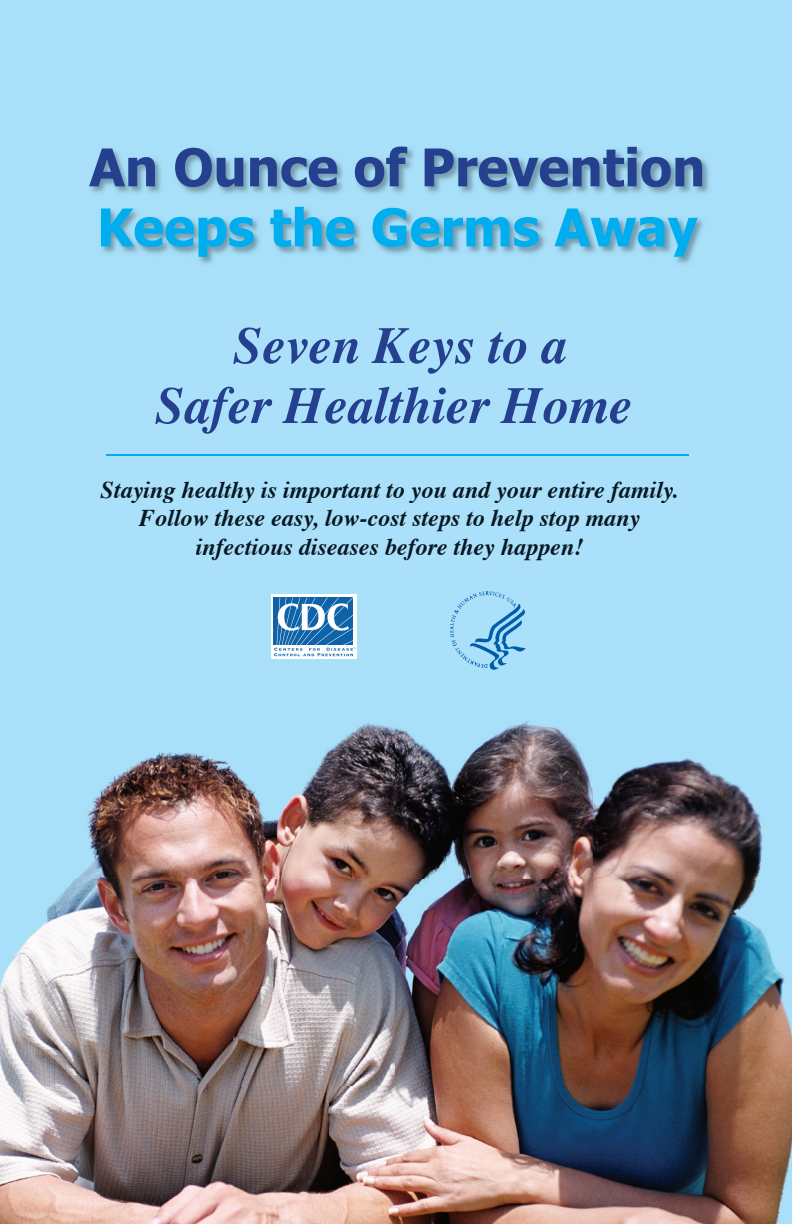
<style>
.page{position:relative;width:792px;height:1224px;background:#aae0f9}
.page>*{position:absolute;margin:0;border:0;box-sizing:border-box;transform-origin:0 0}
.t1{font:italic 700 52px/60px "Times";color:#25408f;text-align:center}
.t2{font:700 52px "Tahoma";color:#25408f}
.t3{font:700 52px "Tahoma";color:#00aeef}
.t4{font:italic 700 24px/28.8px "Times";color:#071822;text-align:center}
</style>
<div class="page">
<img style="left:0;top:721px;width:792px;height:503px">
<img style="left:91px;top:148px;width:618px;height:116px">
<svg style="left:450px;top:591px;width:76px;height:79px"></svg>
<hr style="left:107px;top:454px;width:582px;height:2px;background:#00aeef">
<svg style="left:271px;top:594px;width:85px;height:65px"></svg>
<svg style="left:274px;top:597px;width:82px;height:59px;background:#6b9ec9"></svg>
<h1 class="t2" style="left:89px;top:134px;width:618px">An Ounce of Prevention</h1>
<h1 class="t3" style="left:97px;top:194px;width:602px">Keeps the Germs Away</h1>
<h1 class="t1" style="left:155px;top:318px;width:478px">Seven Keys to a<br>Safer Healthier Home</h1>
<p class="t4" style="left:101px;top:476px;width:579px">Staying healthy is important to you and your entire family.<br>Follow these easy, low-cost steps to help stop many infectious diseases before they happen!</p>
</div>
